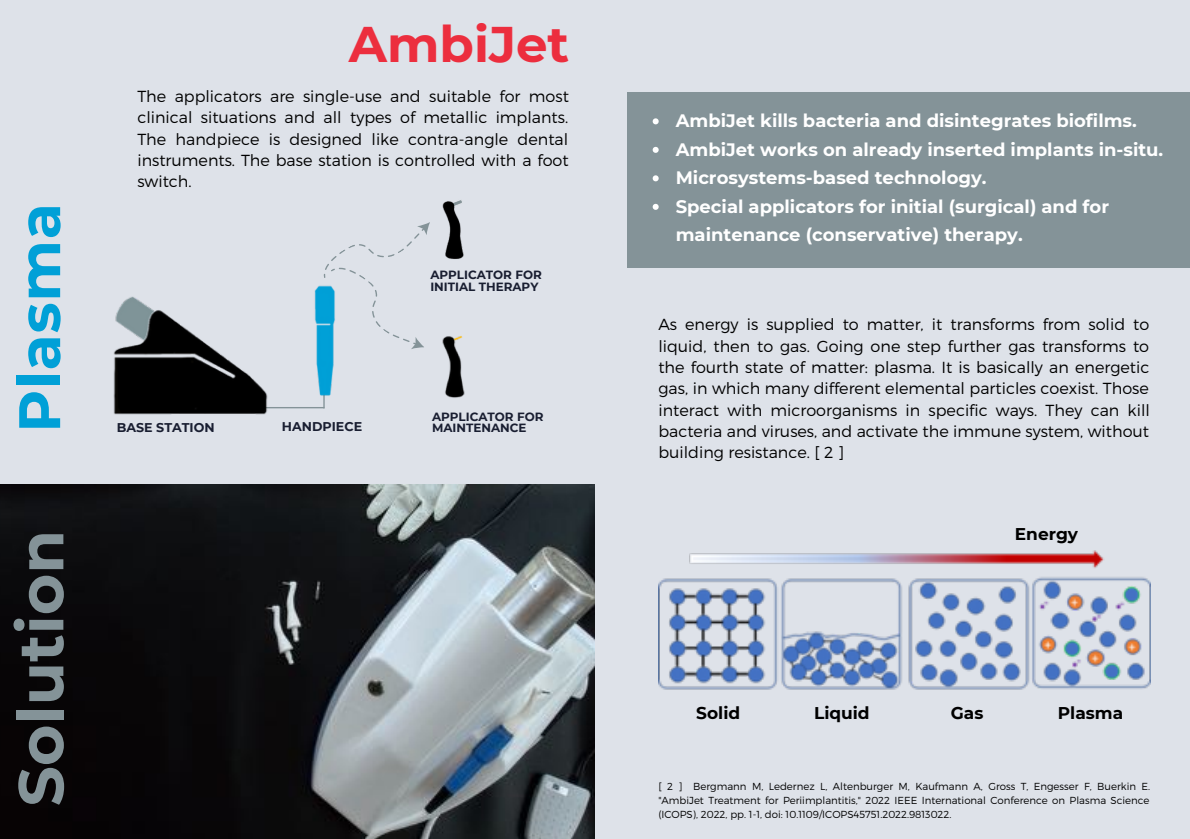
<style>
.page{position:relative;width:1190px;height:839px;background:#fff}
.page>*{position:absolute;margin:0;border:0;box-sizing:border-box;transform-origin:0 0}
.t1{font:700 63.4px "Montserrat";color:#849398}
.t2{font:700 58.4px "Montserrat";letter-spacing:.015em;color:#00a0d7}
.t3{font:700 50px "Montserrat";color:#ec2e3e}
.t4{font:700 18px/28.4px "Montserrat";color:#fff}
.t5{font:700 17px "Montserrat";color:#000}
.t6{font:300 16px/21.4px "Montserrat";color:#000;text-align:justify}
.t7{font:700 12.6px "Montserrat";color:#191e31}
.t8{font:700 12px/11.4px "Montserrat";color:#191e31}
.t9{font:300 10.2px/13.6px "Montserrat";color:#000;text-align:justify}
</style>
<div class="page">
<div style="left:0;top:0;width:1190px;height:838px;background:#dee2e9"></div>
<hr style="left:182px;top:407px;width:142px;height:1px;background:#849398">
<img style="left:442px;top:200px;width:22px;height:60px">
<svg style="left:323px;top:397px;width:2px;height:11px"></svg>
<img style="left:314px;top:285px;width:20px;height:112px">
<img style="left:113px;top:296px;width:159px;height:119px">
<img style="left:442px;top:336px;width:23px;height:62px">
<svg style="left:324px;top:222px;width:106px;height:127px"></svg>
<img style="left:0;top:485px;width:594px;height:353px">
<img style="left:658px;top:550px;width:492px;height:140px">
<div style="left:627px;top:92px;width:563px;height:176px;background:#849398"></div>
<svg style="left:653px;top:118px;width:6px;height:6px"></svg>
<svg style="left:653px;top:147px;width:6px;height:6px"></svg>
<svg style="left:653px;top:175px;width:6px;height:6px"></svg>
<svg style="left:653px;top:204px;width:6px;height:6px"></svg>
<h2 class="t2" style="left:4px;top:432px;width:231px;rotate:-90deg">Plasma</h2>
<h1 class="t1" style="left:2px;top:806px;width:278px;rotate:-90deg">Solution</h1>
<h3 class="t3" style="left:349px;top:13px;width:222px">AmbiJet</h3>
<p class="t6" style="left:137px;top:85px;width:433px">The applicators are single-use and suitable for most clinical situations and all types of metallic implants.<br>The handpiece is designed like contra-angle dental instruments. The base station is controlled with a foot switch.</p>
<p class="t8" style="left:430px;top:269px;width:113px">APPLICATOR FOR<br>INITIAL THERAPY</p>
<p class="t7" style="left:117px;top:419px;width:99px">BASE STATION</p>
<p class="t7" style="left:282px;top:419px;width:82px">HANDPIECE</p>
<p class="t8" style="left:432px;top:411px;width:113px">APPLICATOR FOR<br>MAINTENANCE</p>
<p class="t4" style="left:676px;top:107px;width:489px">AmbiJet kills bacteria and disintegrates biofilms.<br>AmbiJet works on already inserted implants in-situ.<br>Microsystems-based technology.<br>Special applicators for initial (surgical) and for maintenance (conservative) therapy.</p>
<p class="t6" style="left:658px;top:313px;width:493px">As energy is supplied to matter, it transforms from solid to liquid, then to gas. Going one step further gas transforms to the fourth state of matter: plasma. It is basically an energetic gas, in which many different elemental particles coexist. Those interact with microorganisms in specific ways. They can kill bacteria and viruses, and activate the immune system, without building resistance. [ 2 ]</p>
<p class="t5" style="left:1015px;top:523px;width:65px">Energy</p>
<p class="t5" style="left:696px;top:702px;width:45px">Solid</p>
<p class="t5" style="left:814px;top:702px;width:57px">Liquid</p>
<p class="t5" style="left:951px;top:702px;width:34px">Gas</p>
<p class="t5" style="left:1058px;top:702px;width:67px">Plasma</p>
<p class="t9" style="left:658px;top:779px;width:493px">[ 2 ] Bergmann M, Ledernez L, Altenburger M, Kaufmann A, Gross T, Engesser F, Buerkin E. "AmbiJet Treatment for Periimplantitis," 2022 IEEE International Conference on Plasma Science (ICOPS), 2022, pp. 1-1, doi: 10.1109/ICOPS45751.2022.9813022.</p>
</div>
